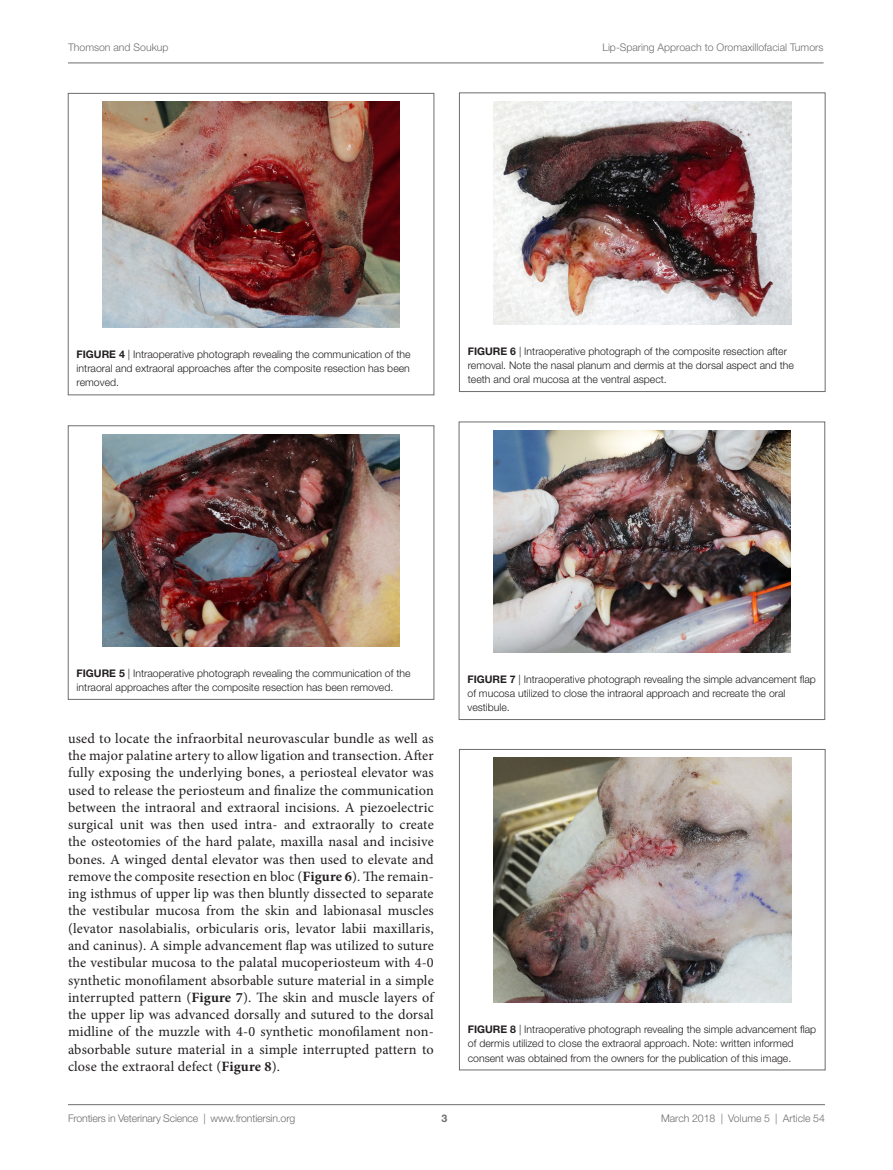
<style>
.page{position:relative;width:893px;height:1170px;background:#fff}
.page>*{position:absolute;margin:0;border:0;box-sizing:border-box;transform-origin:0 0}
.t1{font:14.25px/17.2px "Minion Pro";letter-spacing:.01em;color:#231f20;text-align:justify}
.t2{font:300 10.5px/14.2px "Helvetica Neue LT Std";color:#231f20}
.t3{font:300 10.5px "Helvetica Neue LT Std";color:#6c6d70}
.t4{font:700 10.5px "Helvetica Neue LT Std";color:#6c6d70}
.s1{font-weight:700}
</style>
<div class="page">
<img style="left:493px;top:101px;width:298px;height:223px">
<div style="left:459px;top:93px;width:366px;height:299px;border:1px solid #6c6d70"></div>
<img style="left:102px;top:434px;width:298px;height:212px">
<div style="left:68px;top:425px;width:366px;height:274px;border:1px solid #6c6d70"></div>
<img style="left:102px;top:102px;width:298px;height:226px">
<div style="left:68px;top:93px;width:366px;height:302px;border:1px solid #6c6d70"></div>
<img style="left:493px;top:430px;width:298px;height:222px">
<img style="left:493px;top:757px;width:298px;height:245px">
<div style="left:459px;top:749px;width:366px;height:321px;border:1px solid #6c6d70"></div>
<hr style="left:68px;top:1104px;width:757px;height:1px;background:#6c6d70">
<hr style="left:68px;top:63px;width:755px;height:1px;background:#6c6d70">
<p class="t3" style="left:68px;top:41px;width:102px">Thomson and Soukup</p>
<p class="t3" style="left:602px;top:41px;width:223px">Lip-Sparing Approach to Oromaxillofacial Tumors</p>
<p class="t2" style="left:77px;top:347px;width:335px;text-align:justify"><span class="s1">FIGURE 4</span> | Intraoperative photograph revealing the communication of the intraoral and extraoral approaches after the composite resection has been removed.</p>
<p class="t2" style="left:468px;top:343px;width:328px"><span class="s1">FIGUR E 6</span> | Intraoperative photograph of the composite resection after removal. Note the nasal planum and dermis at the dorsal aspect and the teeth and oral mucosa at the ventral aspect.</p>
<p class="t2" style="left:77px;top:665px;width:335px"><span class="s1">FIGURE 5</span> | Intraoperative photograph revealing the communication of the intraoral approaches after the composite resection has been removed.</p>
<p class="t1" style="left:68px;top:729px;width:367px">used to locate the infraorbital neurovascular bundle as well as the major palatine artery to allow ligation and transection. After fully exposing the underlying bones, a periosteal elevator was used to release the periosteum and finalize the communication between the intraoral and extraoral incisions. A piezoelectric surgical unit was then used intra- and extraorally to create the osteotomies of the hard palate, maxilla nasal and incisive bones. A winged dental elevator was then used to elevate and remove the composite resection en bloc (<span class="s1">Figure 6</span>). The remain&shy;ing isthmus of upper lip was then bluntly dissected to separate the vestibular mucosa from the skin and labionasal muscles (levator nasolabialis, orbicularis oris, levator labii maxillaris, and caninus). A simple advancement flap was utilized to suture the vestibular mucosa to the palatal mucoperiosteum with 4-0 synthetic monofilament absorbable suture material in a simple interrupted pattern (<span class="s1">Figure 7</span>). The skin and muscle layers of the upper lip was advanced dorsally and sutured to the dorsal midline of the muzzle with 4-0 synthetic monofilament non&shy;absorbable suture material in a simple interrupted pattern to close the extraoral defect (<span class="s1">Figure 8</span>).</p>
<p class="t2" style="left:467px;top:671px;width:350px"><span class="s1">FIGURE 7</span> | Intraoperative photograph revealing the simple advancement flap of mucosa utilized to close the intraoral approach and recreate the oral vestibule.</p>
<p class="t2" style="left:468px;top:1021px;width:350px"><span class="s1">FIGURE 8</span> | Intraoperative photograph revealing the simple advancement flap of dermis utilized to close the extraoral approach. Note: written informed consent was obtained from the owners for the publication of this image.</p>
<p class="t3" style="left:68px;top:1111px;width:229px">Frontiers in Veterinary Science | www.frontiersin.org</p>
<p class="t3" style="left:661px;top:1111px;width:165px">March 2018 | Volume 5 | Article 54</p>
<p class="t4" style="left:441px;top:1111px;width:7px">3</p>
</div>
